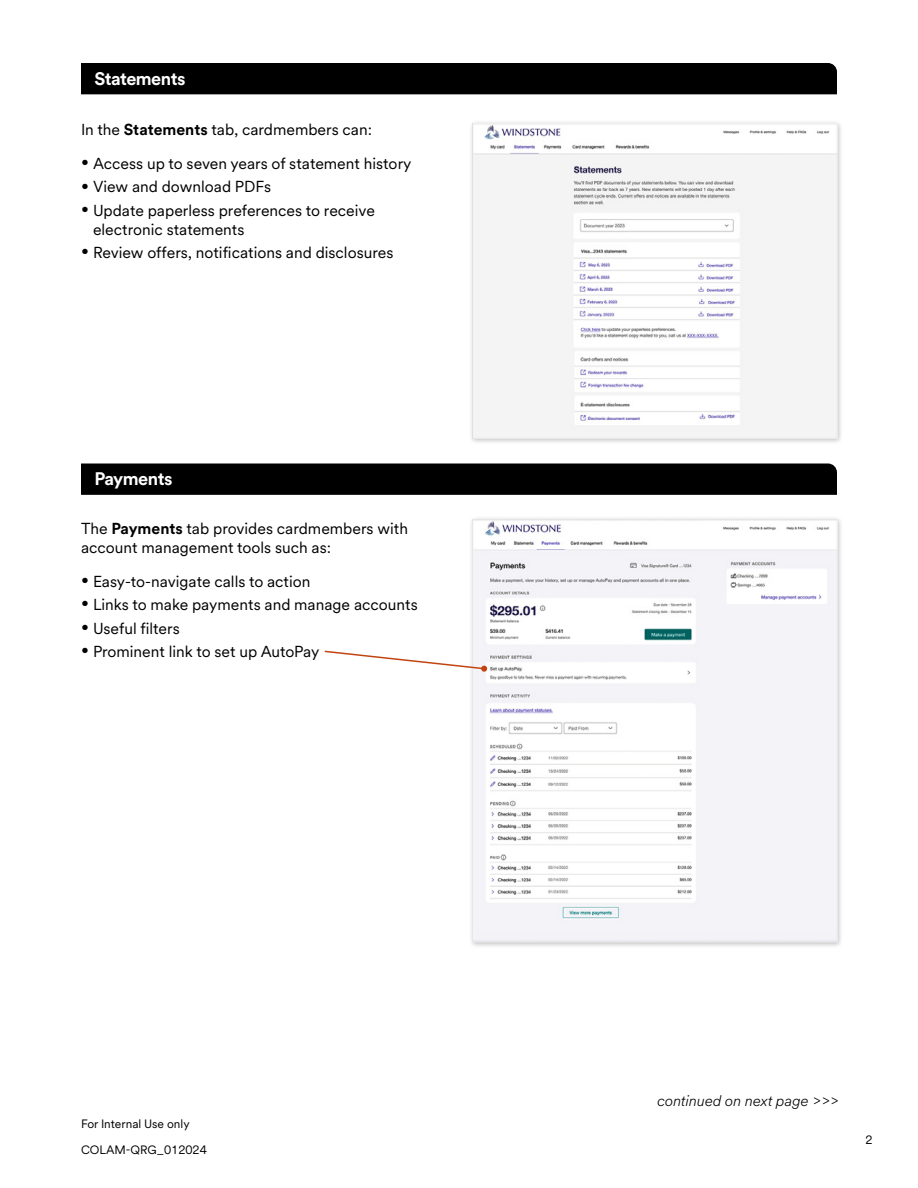
<style>
.page{position:relative;width:918px;height:1188px;background:#fff}
.page>*{position:absolute;margin:0;border:0;box-sizing:border-box;transform-origin:0 0}
.H2_subheads{font:700 18px "U.S.Bank Circular";letter-spacing:-.03em;color:#fff}
.regform-text{font:15.75px/18.9px "U.S.Bank Circular";color:#000}
.t1{font:italic 300 15px "U.S.Bank Circular";color:#000}
.t2{font:12px/26.4px "U.S.Bank Circular";color:#000}
.s1{font-weight:700}
</style>
<div class="page">
<div style="left:81px;top:63px;width:756px;height:31px;background:#000"></div>
<div style="left:81px;top:464px;width:756px;height:31px;background:#000"></div>
<div style="left:469px;top:120px;width:374px;height:324px;background:#000;opacity:.25"></div>
<img style="left:474px;top:126px;width:361px;height:310px">
<div style="left:472px;top:124px;width:365px;height:314px;border:1px solid #e6e6e6"></div>
<div style="left:469px;top:516px;width:374px;height:432px;background:#000;opacity:.25"></div>
<img style="left:474px;top:522px;width:361px;height:418px">
<div style="left:472px;top:520px;width:365px;height:422px;border:1px solid #e6e6e6"></div>
<svg style="left:324px;top:650px;width:163px;height:22px"></svg>
<h2 class="H2_subheads" style="left:94px;top:66px;width:93px">Statements</h2>
<p class="regform-text" style="left:81px;top:119px;width:293px">In the <span class="s1">Statements</span> tab, cardmembers can:</p>
<p class="regform-text" style="left:81px;top:153px;width:332px">• Access up to seven years of statement history</p>
<p class="regform-text" style="left:81px;top:177px;width:192px">• View and download PDFs</p>
<p class="regform-text" style="left:93px;top:200px;width:284px;text-indent:-12px">• Update paperless preferences to receive electronic statements</p>
<p class="regform-text" style="left:81px;top:242px;width:314px">• Review offers, notifications and disclosures</p>
<h2 class="H2_subheads" style="left:94px;top:466px;width:79px">Payments</h2>
<p class="regform-text" style="left:81px;top:518px;width:329px">The <span class="s1">Payments</span> tab provides cardmembers with account management tools such as:</p>
<p class="regform-text" style="left:81px;top:571px;width:231px">• Easy-to-navigate calls to action</p>
<p class="regform-text" style="left:81px;top:595px;width:338px">• Links to make payments and manage accounts</p>
<p class="regform-text" style="left:81px;top:618px;width:100px">• Useful filters</p>
<p class="regform-text" style="left:81px;top:641px;width:240px">• Prominent link to set up AutoPay</p>
<p class="t2" style="left:81px;top:1110px;width:127px">For Internal Use only<br>COLAM-QRG_012024</p>
<p class="t1" style="left:657px;top:1091px;width:183px">continued on next page &gt;&gt;&gt;</p>
<p class="t2" style="left:866px;top:1126px;width:9px">2</p>
</div>
